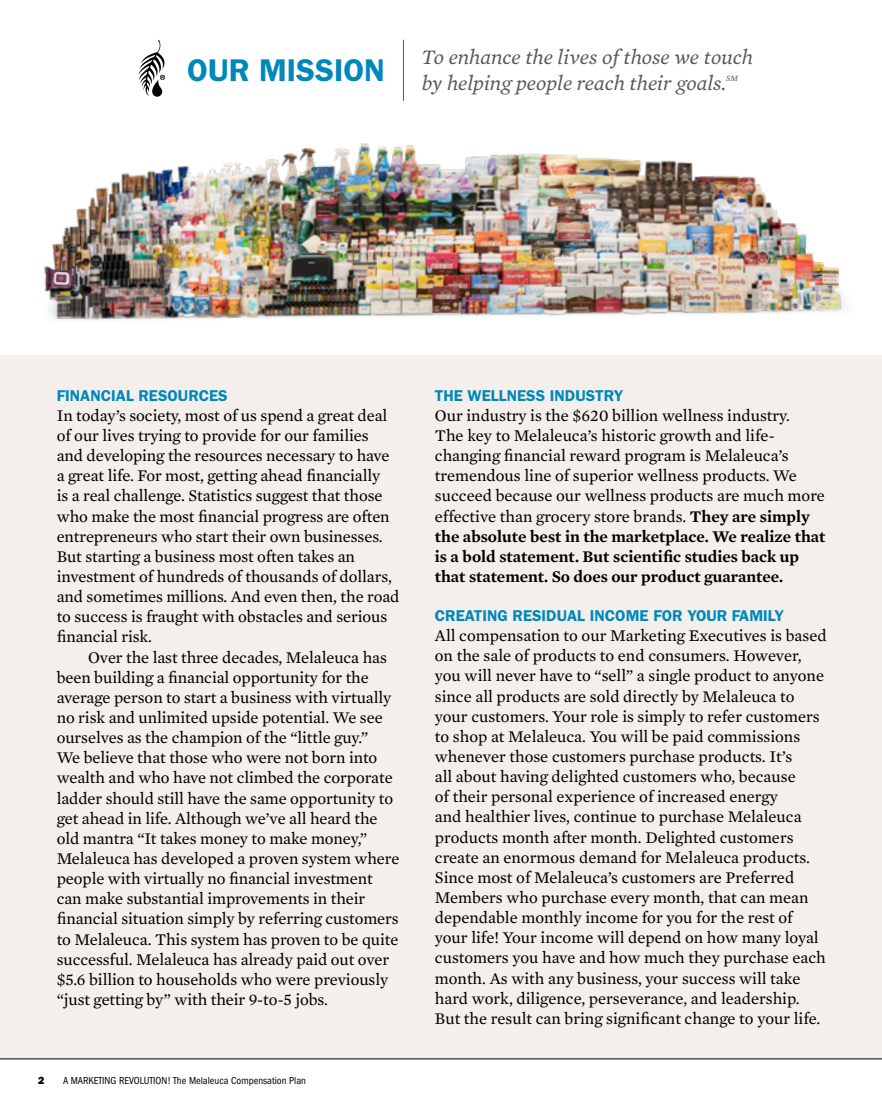
<style>
.page{position:relative;width:882px;height:1103px;background:#fff}
.page>*{position:absolute;margin:0;border:0;box-sizing:border-box;transform-origin:0 0}
.t1{font:600 31.5px "Franklin Gothic";color:#0088ba}
.t2{font:italic 21px/25.2px "Mercury Text G2";color:#58595b}
.t3{font:16.62px/20.1px "Mercury Text G2";letter-spacing:-.005em;color:#000}
.t4{font:600 15.75px "Franklin Gothic";color:#0088ba}
.t5{font:condensed 10.5px "Franklin Gothic";color:#000}
.t6{font:800 10.5px "Franklin Gothic";color:#000}
.t7{font:italic 8.22px "Mercury Text G2";color:#58595b}
.s1{font-weight:600}
</style>
<div class="page">
<hr style="left:881px;top:0;width:1px;height:1058px;background:#f5efeb">
<div style="left:0;top:355px;width:882px;height:703px;background:#f5efeb"></div>
<hr style="left:0;top:1058px;width:882px;height:1px;background:#000">
<hr style="left:403px;top:40px;width:1px;height:61px;background:#58595b">
<svg style="left:139px;top:40px;width:27px;height:57px"></svg>
<img style="left:44px;top:143px;width:801px;height:177px">
<h1 class="t1" style="left:187px;top:52px;width:199px">OUR MISSION</h1>
<p class="t2" style="left:422px;top:45px;width:333px">To enhance the lives of those we touch by helping people reach their goals.</p>
<p class="t7" style="left:726px;top:74px;width:14px">SM</p>
<p class="t4" style="left:57px;top:386px;width:173px">FINANCIAL RESOURCES</p>
<p class="t3" style="left:57px;top:405px;width:344px">In today’s society, most of us spend a great deal of our lives trying to provide for our families<br>and developing the resources necessary to have a great life. For most, getting ahead financially<br>is a real challenge. Statistics suggest that those who make the most financial progress are often entrepreneurs who start their own businesses.<br>But starting a business most often takes an investment of hundreds of thousands of dollars, and sometimes millions. And even then, the road to success is fraught with obstacles and serious financial risk.</p>
<p class="t3" style="left:57px;top:647px;width:344px;text-indent:32px">Over the last three decades, Melaleuca has been building a financial opportunity for the average person to start a business with virtually no risk and unlimited upside potential. We see ourselves as the champion of the “little guy.”<br>We believe that those who were not born into wealth and who have not climbed the corporate ladder should still have the same opportunity to get ahead in life. Although we’ve all heard the old mantra “It takes money to make money,” Melaleuca has developed a proven system where people with virtually no financial investment can make substantial improvements in their financial situation simply by referring customers to Melaleuca. This system has proven to be quite successful. Melaleuca has already paid out over $5.6 billion to households who were previously “just getting by” with their 9-to-5 jobs.</p>
<p class="t6" style="left:38px;top:1074px;width:8px">2</p>
<p class="t5" style="left:63px;top:1074px;width:245px">A MARKETING REVOLUTION! The Melaleuca Compensation Plan</p>
<p class="t4" style="left:435px;top:386px;width:190px">THE WELLNESS INDUSTRY</p>
<p class="t3" style="left:435px;top:405px;width:392px">Our industry is the $620 billion wellness industry.<br>The key to Melaleuca’s historic growth and life&shy;changing financial reward program is Melaleuca’s tremendous line of superior wellness products. We succeed because our wellness products are much more effective than grocery store brands. <span class="s1">They are simply the absolute best in the marketplace. We realize that is a bold statement. But scientific studies back up that statement. So does our product guarantee.</span></p>
<p class="t4" style="left:435px;top:606px;width:351px">CREATING RESIDUAL INCOME FOR YOUR FAMILY</p>
<p class="t3" style="left:435px;top:625px;width:393px">All compensation to our Marketing Executives is based on the sale of products to end consumers. However, you will never have to “sell” a single product to anyone since all products are sold directly by Melaleuca to your customers. Your role is simply to refer customers to shop at Melaleuca. You will be paid commissions whenever those customers purchase products. It’s<br>all about having delighted customers who, because<br>of their personal experience of increased energy<br>and healthier lives, continue to purchase Melaleuca products month after month. Delighted customers create an enormous demand for Melaleuca products.<br>Since most of Melaleuca’s customers are Preferred Members who purchase every month, that can mean dependable monthly income for you for the rest of your life! Your income will depend on how many loyal customers you have and how much they purchase each month. As with any business, your success will take hard work, diligence, perseverance, and leadership.<br>But the result can bring significant change to your life.</p>
</div>
